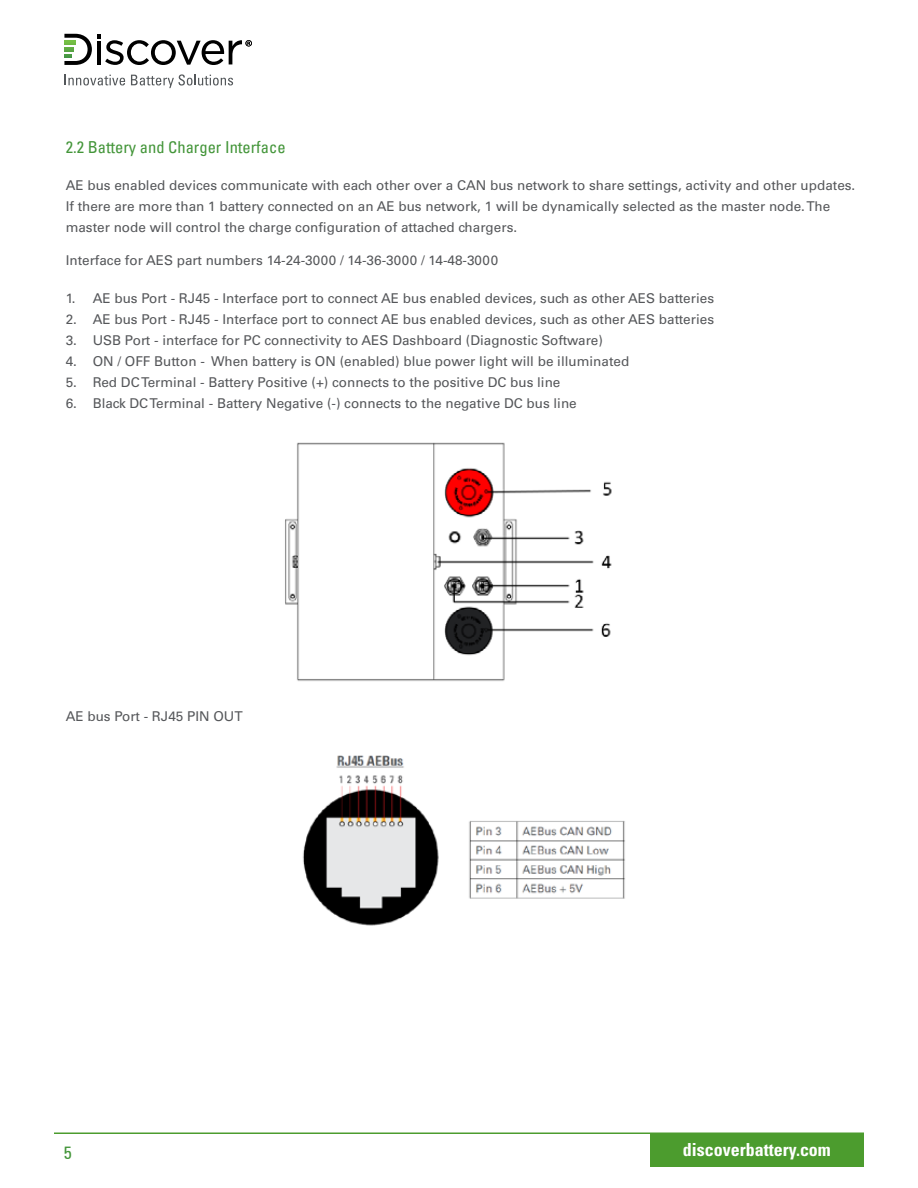
<style>
.page{position:relative;width:918px;height:1188px;background:#fff}
.page>*{position:absolute;margin:0;border:0;box-sizing:border-box;transform-origin:0 0}
.t1{font:700 condensed 18px "Univers LT Std";color:#fff}
.t2{font:condensed 18px "Univers LT Pro";color:#439539}
.t3{font:condensed 16.5px "Univers LT Pro";color:#439539}
.t4{font:13.5px/21px "Univers LT Std";color:#55575a}
</style>
<div class="page">
<hr style="left:54px;top:1132px;width:810px;height:2px;background:#4c9c2e">
<div style="left:651px;top:1134px;width:213px;height:32px;background:#4c9c2e"></div>
<svg style="left:65px;top:75px;width:60px;height:10px"></svg>
<svg style="left:131px;top:74px;width:102px;height:14px"></svg>
<svg style="left:64px;top:34px;width:188px;height:31px"></svg>
<img style="left:285px;top:442px;width:327px;height:239px">
<img style="left:302px;top:755px;width:323px;height:171px">
<p class="t3" style="left:66px;top:136px;width:221px">2.2 Battery and Charger Interface</p>
<p class="t4" style="left:66px;top:175px;width:791px">AE bus enabled devices communicate with each other over a CAN bus network to share settings, activity and other updates.<br>If there are more than 1 battery connected on an AE bus network, 1 will be dynamically selected as the master node. The master node will control the charge configuration of attached chargers.</p>
<p class="t4" style="left:66px;top:250px;width:434px">Interface for AES part numbers 14-24-3000 / 14-36-3000 / 14-48-3000</p>
<p class="t4" style="left:66px;top:287px;width:650px">1. AE bus Port - RJ45 - Interface port to connect AE bus enabled devices, such as other AES batteries</p>
<p class="t4" style="left:66px;top:308px;width:650px">2. AE bus Port - RJ45 - Interface port to connect AE bus enabled devices, such as other AES batteries</p>
<p class="t4" style="left:66px;top:330px;width:539px">3. USB Port - interface for PC connectivity to AES Dashboard (Diagnostic Software)</p>
<p class="t4" style="left:66px;top:351px;width:565px">4. ON / OFF Button - When battery is ON (enabled) blue power light will be illuminated</p>
<p class="t4" style="left:66px;top:372px;width:496px">5. Red DC Terminal - Battery Positive (+) connects to the positive DC bus line</p>
<p class="t4" style="left:66px;top:393px;width:513px">6. Black DC Terminal - Battery Negative (-) connects to the negative DC bus line</p>
<p class="t4" style="left:66px;top:706px;width:179px">AE bus Port - RJ45 PIN OUT</p>
<h1 class="t2" style="left:64px;top:1141px;width:9px">5</h1>
<h1 class="t1" style="left:683px;top:1138px;width:149px">discoverbattery.com</h1>
</div>
